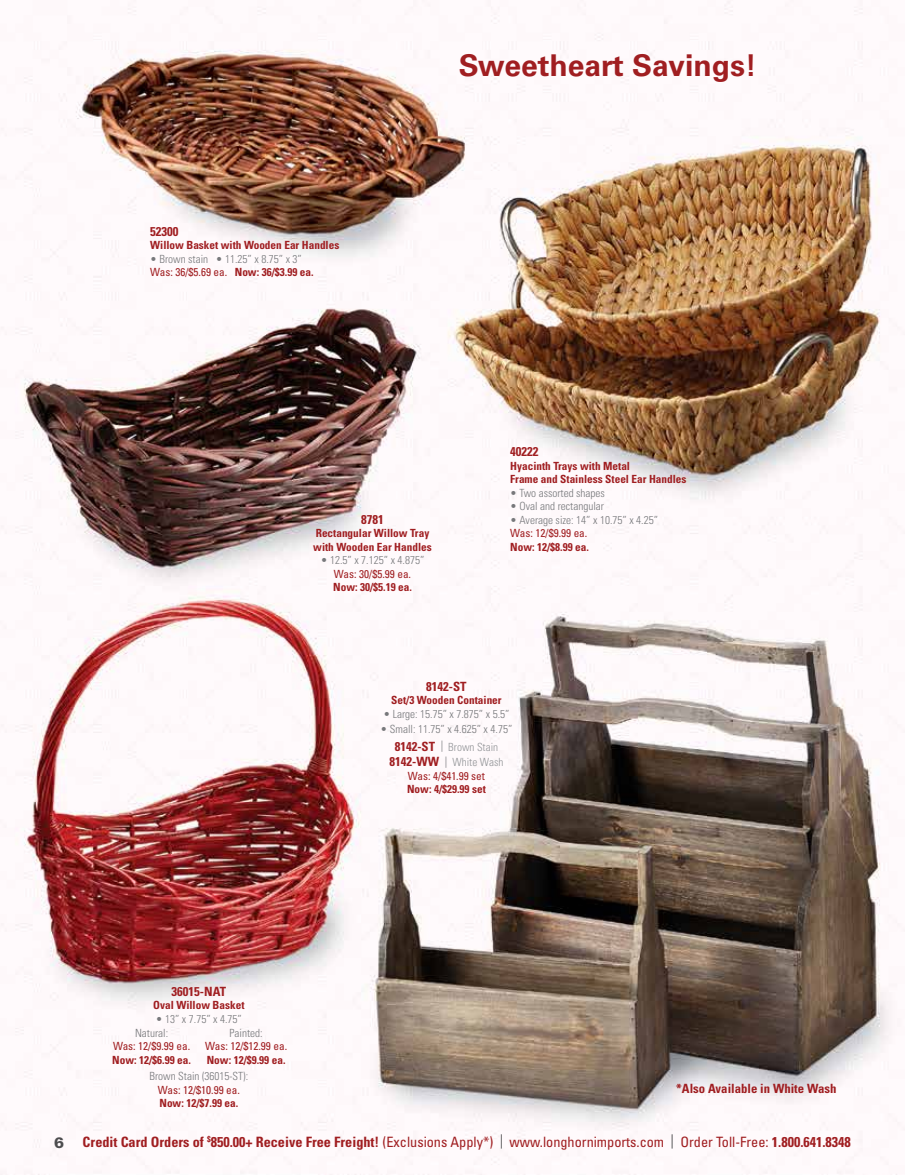
<style>
.page{position:relative;width:905px;height:1175px;background:#fff}
.page>*{position:absolute;margin:0;border:0;box-sizing:border-box;transform-origin:0 0}
.t1{font:700 30px "Univers LT Std";color:#a01e21}
.t2{font:900 15px "Univers LT Std";color:#4d4d4f}
.t3{font:700 condensed 14.25px "Univers LT Std";color:#a01e21}
.t4{font:700 condensed 12.75px "Univers LT Std";color:#a01e21}
.t5{font:300 condensed 11.25px/13.5px "Univers LT Std";color:#77787b}
.t6{font:700 condensed 11.25px/13.5px "Univers LT Std";color:#a01e21}
.t7{font:condensed 11.25px/13.5px "Univers LT Std";color:#a01e21;text-align:center}
.s1{font-weight:400;color:#a01e21}
.s2{font-weight:700;color:#a01e21}
.s3{font-weight:700;font-size:12.75px;color:#a01e21}
.s4{color:#939598}
.s5{font-weight:700;font-size:12.75px}
.s6{font-weight:300;color:#77787b}
.s7{font-weight:300;color:#939598}
.s8{font-weight:400}
</style>
<div class="page">
<img style="left:0;top:0;width:899px;height:1174px">
<p class="t4" style="left:150px;top:223px;width:30px">52300</p>
<p class="t6" style="left:150px;top:238px;width:191px">Willow Basket with Wooden Ear Handles</p>
<p class="t5" style="left:150px;top:252px;width:165px">• Brown stain • 11.25” x 8.75” x 3”<br><span class="s1">Was: 36/$5.69 ea.</span> <span class="s2">Now: 36/$3.99 ea.</span></p>
<h1 class="t1" style="left:459px;top:48px;width:299px">Sweetheart Savings!</h1>
<p class="t4" style="left:361px;top:511px;width:24px">8781</p>
<p class="t6" style="left:313px;top:526px;width:120px">Rectangular Willow Tray with Wooden Ear Handles</p>
<p class="t5" style="left:321px;top:554px;width:105px">• 12.5” x 7.125” x 4.875”</p>
<p class="t7" style="left:334px;top:567px;width:79px">Was: 30/$5.99 ea.</p>
<p class="t6" style="left:333px;top:580px;width:80px">Now: 30/$5.19 ea.</p>
<p class="t4" style="left:510px;top:444px;width:30px">40222</p>
<p class="t6" style="left:510px;top:459px;width:178px">Hyacinth Trays with Metal<br>Frame and Stainless Steel Ear Handles</p>
<p class="t5" style="left:510px;top:486px;width:96px">• Two assorted shapes</p>
<p class="t5" style="left:510px;top:500px;width:95px">• Oval and rectangular</p>
<p class="t5" style="left:510px;top:513px;width:149px">• Average size: 14” x 10.75” x 4.25”</p>
<p class="t7" style="left:510px;top:526px;width:79px">Was: 12/$9.99 ea.</p>
<p class="t6" style="left:510px;top:540px;width:80px">Now: 12/$8.99 ea.</p>
<p class="t4" style="left:426px;top:678px;width:42px">8142-ST</p>
<p class="t6" style="left:391px;top:693px;width:112px">Set/3 Wooden Container</p>
<p class="t5" style="left:383px;top:707px;width:128px">• Large: 15.75” x 7.875” x 5.5”</p>
<p class="t5" style="left:380px;top:720px;width:133px;line-height:18px;text-align:center">• Small: 11.75” x 4.625” x 4.75”<br><span class="s3">8142-ST</span> | <span class="s4">Brown Stain</span></p>
<p class="t7" style="left:389px;top:755px;width:115px"><span class="s5">8142-WW</span> <span class="s6">|</span> <span class="s7">White Wash<br></span>Was: 4/$41.99 set</p>
<p class="t6" style="left:407px;top:782px;width:80px">Now: 4/$29.99 set</p>
<h2 class="t2" style="left:54px;top:1132px;width:12px">6</h2>
<p class="t4" style="left:172px;top:983px;width:56px">36015-NAT</p>
<p class="t6" style="left:153px;top:998px;width:93px">Oval Willow Basket</p>
<p class="t5" style="left:135px;top:1012px;width:108px;text-indent:21px">• 13” x 7.75” x 4.75”<br>Natural:</p>
<p class="t7" style="left:113px;top:1039px;width:79px">Was: 12/$9.99 ea.</p>
<p class="t6" style="left:112px;top:1053px;width:80px">Now: 12/$6.99 ea.</p>
<p class="t5" style="left:229px;top:1026px;width:35px">Painted:</p>
<p class="t7" style="left:205px;top:1039px;width:84px">Was: 12/$12.99 ea.</p>
<p class="t6" style="left:207px;top:1053px;width:80px">Now: 12/$9.99 ea.</p>
<p class="t5" style="left:149px;top:1069px;width:100px">Brown Stain (36015-ST):</p>
<p class="t7" style="left:158px;top:1082px;width:84px">Was: 12/$10.99 ea.</p>
<p class="t6" style="left:159px;top:1096px;width:80px">Now: 12/$7.99 ea.</p>
<p class="t4" style="left:676px;top:1080px;width:162px">*Also Available in White Wash</p>
<p class="t3" style="left:83px;top:1133px;width:769px">Credit Card Orders of <sup>$</sup>850.00+ Receive Free Freight! <span class="s8">(Exclusions Apply*)</span> <sup>|</sup> <span class="s8">www.longhornimports.com</span> <sup>|</sup> <span class="s8">Order Toll-Free:</span> 1.800.641.8348</p>
</div>
